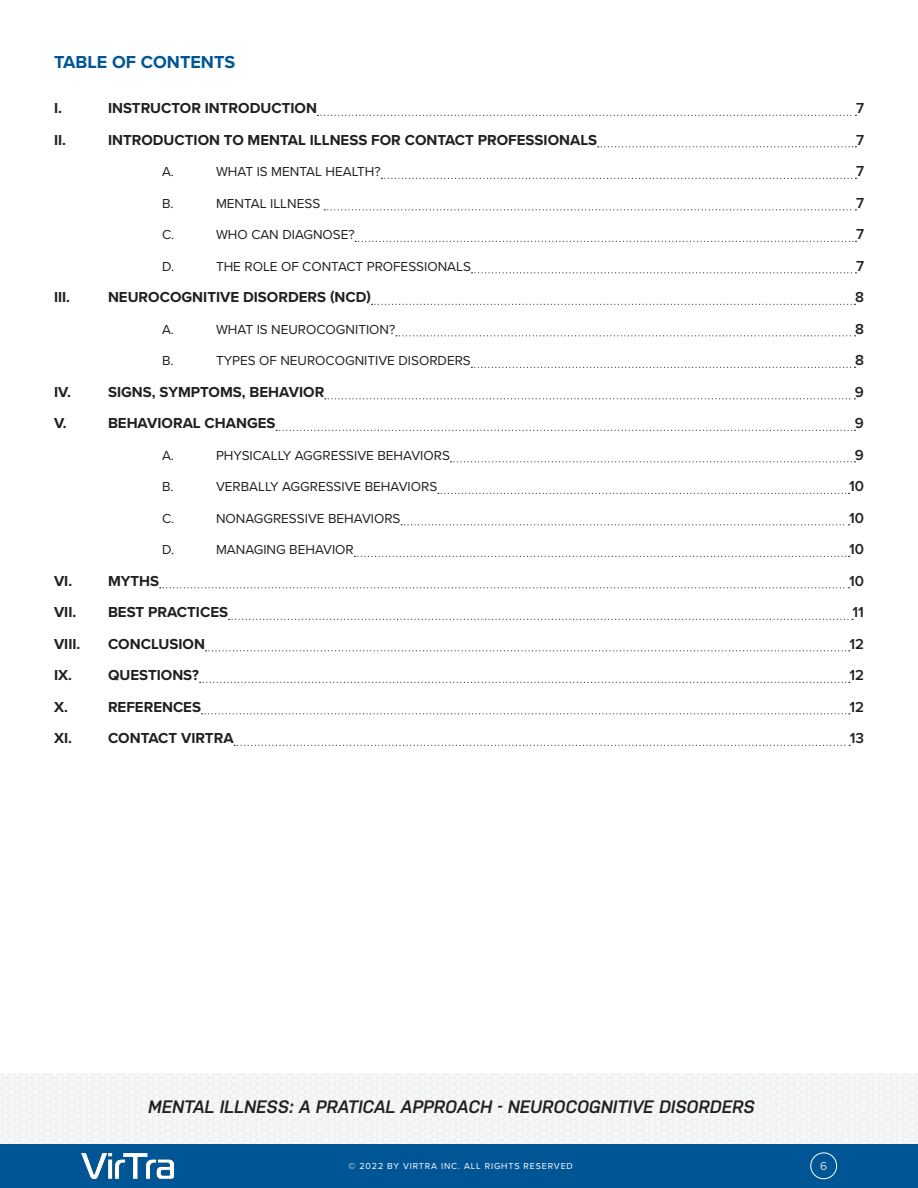
<style>
.page{position:relative;width:918px;height:1188px;background:#fff}
.page>*{position:absolute;margin:0;border:0;box-sizing:border-box;transform-origin:0 0}
.t1{font:italic 600 18px "Nudista";color:#231f20}
.Section_-_Tier1{font:700 18px "Proxima Nova";color:#005595}
.t2{font:700 15px "Proxima Nova";color:#231f20}
.t3{font:600 15px "Proxima Nova";color:#231f20}
.t4{font:13.5px "Proxima Nova";color:#231f20}
.t5{font:12px "Proxima Nova";color:#dcdddf}
.t6{font:300 9.3px "Proxima Nova";letter-spacing:.075em;color:#e6e7e8}
.t7{font:9px "Proxima Nova";letter-spacing:.09em;color:#fff}
</style>
<div class="page">
<svg style="left:0;top:1073px;width:918px;height:71px"></svg>
<div style="left:0;top:1144px;width:918px;height:44px;background:#005595"></div>
<svg style="left:318px;top:115px;width:538px;height:1px"></svg>
<svg style="left:598px;top:146px;width:258px;height:1px"></svg>
<svg style="left:381px;top:178px;width:475px;height:1px"></svg>
<svg style="left:324px;top:209px;width:532px;height:1px"></svg>
<svg style="left:355px;top:241px;width:501px;height:1px"></svg>
<svg style="left:472px;top:272px;width:384px;height:1px"></svg>
<svg style="left:372px;top:304px;width:484px;height:1px"></svg>
<svg style="left:396px;top:335px;width:460px;height:1px"></svg>
<svg style="left:471px;top:367px;width:385px;height:1px"></svg>
<svg style="left:325px;top:398px;width:530px;height:1px"></svg>
<svg style="left:276px;top:430px;width:579px;height:1px"></svg>
<svg style="left:451px;top:461px;width:404px;height:1px"></svg>
<svg style="left:438px;top:493px;width:411px;height:1px"></svg>
<svg style="left:401px;top:524px;width:448px;height:1px"></svg>
<svg style="left:354px;top:556px;width:495px;height:1px"></svg>
<svg style="left:160px;top:587px;width:689px;height:1px"></svg>
<svg style="left:229px;top:619px;width:624px;height:1px"></svg>
<svg style="left:206px;top:650px;width:644px;height:1px"></svg>
<svg style="left:200px;top:682px;width:650px;height:1px"></svg>
<svg style="left:202px;top:713px;width:648px;height:1px"></svg>
<svg style="left:234px;top:745px;width:616px;height:1px"></svg>
<div style="left:810px;top:1153px;width:27px;height:26px;border:1px solid #fff;border-radius:50%"></div>
<img style="left:81px;top:1153px;width:92px;height:25px">
<p class="Section_-_Tier1" style="left:54px;top:49px;width:183px">TABLE OF CONTENTS</p>
<p class="t2" style="left:54px;top:97px;width:9px">I.</p>
<p class="t2" style="left:108px;top:97px;width:211px">INSTRUCTOR INTRODUCTION</p>
<p class="t3" style="left:856px;top:97px;width:9px">7</p>
<p class="t2" style="left:54px;top:129px;width:14px">II.</p>
<p class="t2" style="left:108px;top:129px;width:491px">INTRODUCTION TO MENTAL ILLNESS FOR CONTACT PROFESSIONALS</p>
<p class="t3" style="left:856px;top:129px;width:9px">7</p>
<p class="t4" style="left:162px;top:162px;width:13px">A.</p>
<p class="t4" style="left:216px;top:162px;width:166px">WHAT IS MENTAL HEALTH?</p>
<p class="t3" style="left:856px;top:160px;width:9px">7</p>
<p class="t4" style="left:162px;top:193px;width:13px">B.</p>
<p class="t4" style="left:216px;top:193px;width:106px">MENTAL ILLNESS</p>
<p class="t3" style="left:856px;top:192px;width:9px">7</p>
<p class="t4" style="left:162px;top:225px;width:14px">C.</p>
<p class="t4" style="left:216px;top:225px;width:140px">WHO CAN DIAGNOSE?</p>
<p class="t3" style="left:856px;top:223px;width:9px">7</p>
<p class="t4" style="left:162px;top:256px;width:14px">D.</p>
<p class="t4" style="left:216px;top:256px;width:256px">THE ROLE OF CONTACT PROFESSIONALS</p>
<p class="t3" style="left:856px;top:255px;width:9px">7</p>
<p class="t2" style="left:54px;top:286px;width:18px">III.</p>
<p class="t2" style="left:108px;top:286px;width:264px">NEUROCOGNITIVE DISORDERS (NCD)</p>
<p class="t3" style="left:855px;top:286px;width:10px">8</p>
<p class="t4" style="left:162px;top:319px;width:13px">A.</p>
<p class="t4" style="left:216px;top:319px;width:181px">WHAT IS NEUROCOGNITION?</p>
<p class="t3" style="left:855px;top:318px;width:10px">8</p>
<p class="t4" style="left:162px;top:351px;width:13px">B.</p>
<p class="t4" style="left:216px;top:351px;width:256px">TYPES OF NEUROCOGNITIVE DISORDERS</p>
<p class="t3" style="left:855px;top:349px;width:10px">8</p>
<p class="t2" style="left:54px;top:381px;width:18px">IV.</p>
<p class="t2" style="left:108px;top:381px;width:218px">SIGNS, SYMPTOMS, BEHAVIOR</p>
<p class="t3" style="left:855px;top:381px;width:11px">9</p>
<p class="t2" style="left:54px;top:412px;width:14px">V.</p>
<p class="t2" style="left:108px;top:412px;width:169px">BEHAVIORAL CHANGES</p>
<p class="t3" style="left:855px;top:412px;width:11px">9</p>
<p class="t4" style="left:162px;top:445px;width:13px">A.</p>
<p class="t4" style="left:216px;top:445px;width:235px">PHYSICALLY AGGRESSIVE BEHAVIORS</p>
<p class="t3" style="left:855px;top:444px;width:11px">9</p>
<p class="t4" style="left:162px;top:477px;width:13px">B.</p>
<p class="t4" style="left:216px;top:477px;width:223px">VERBALLY AGGRESSIVE BEHAVIORS</p>
<p class="t3" style="left:849px;top:475px;width:16px">10</p>
<p class="t4" style="left:162px;top:508px;width:14px">C.</p>
<p class="t4" style="left:216px;top:508px;width:186px">NONAGGRESSIVE BEHAVIORS</p>
<p class="t3" style="left:849px;top:507px;width:16px">10</p>
<p class="t4" style="left:162px;top:540px;width:14px">D.</p>
<p class="t4" style="left:216px;top:540px;width:139px">MANAGING BEHAVIOR</p>
<p class="t3" style="left:849px;top:538px;width:16px">10</p>
<p class="t2" style="left:54px;top:570px;width:107px">VI. MYTHS</p>
<p class="t3" style="left:849px;top:570px;width:16px">10</p>
<p class="t2" style="left:54px;top:601px;width:24px">VII.</p>
<p class="t2" style="left:108px;top:601px;width:122px">BEST PRACTICES</p>
<p class="t3" style="left:853px;top:601px;width:13px">11</p>
<p class="t2" style="left:54px;top:633px;width:28px">VIII.</p>
<p class="t2" style="left:108px;top:633px;width:98px">CONCLUSION</p>
<p class="t3" style="left:849px;top:633px;width:16px">12</p>
<p class="t2" style="left:54px;top:664px;width:19px">IX.</p>
<p class="t2" style="left:108px;top:664px;width:93px">QUESTIONS?</p>
<p class="t3" style="left:849px;top:664px;width:16px">12</p>
<p class="t2" style="left:54px;top:696px;width:15px">X.</p>
<p class="t2" style="left:108px;top:696px;width:95px">REFERENCES</p>
<p class="t3" style="left:849px;top:696px;width:16px">12</p>
<p class="t2" style="left:54px;top:727px;width:19px">XI.</p>
<p class="t2" style="left:108px;top:727px;width:127px">CONTACT VIRTRA</p>
<p class="t3" style="left:850px;top:727px;width:16px">13</p>
<h1 class="t1" style="left:148px;top:1096px;width:608px">MENTAL ILLNESS: A PRATICAL APPROACH - NEUROCOGNITIVE DISORDERS</h1>
<p class="t7" style="left:349px;top:1159px;width:226px">© 2022 BY VIRTRA INC. ALL RIGHTS RESERVED</p>
<p class="t6" style="left:349px;top:1164px;width:221px">© 2018 BY VIRTRA INC. ALL RIGHTS RESERVED</p>
<p class="t5" style="left:820px;top:1157px;width:9px">6</p>
</div>
